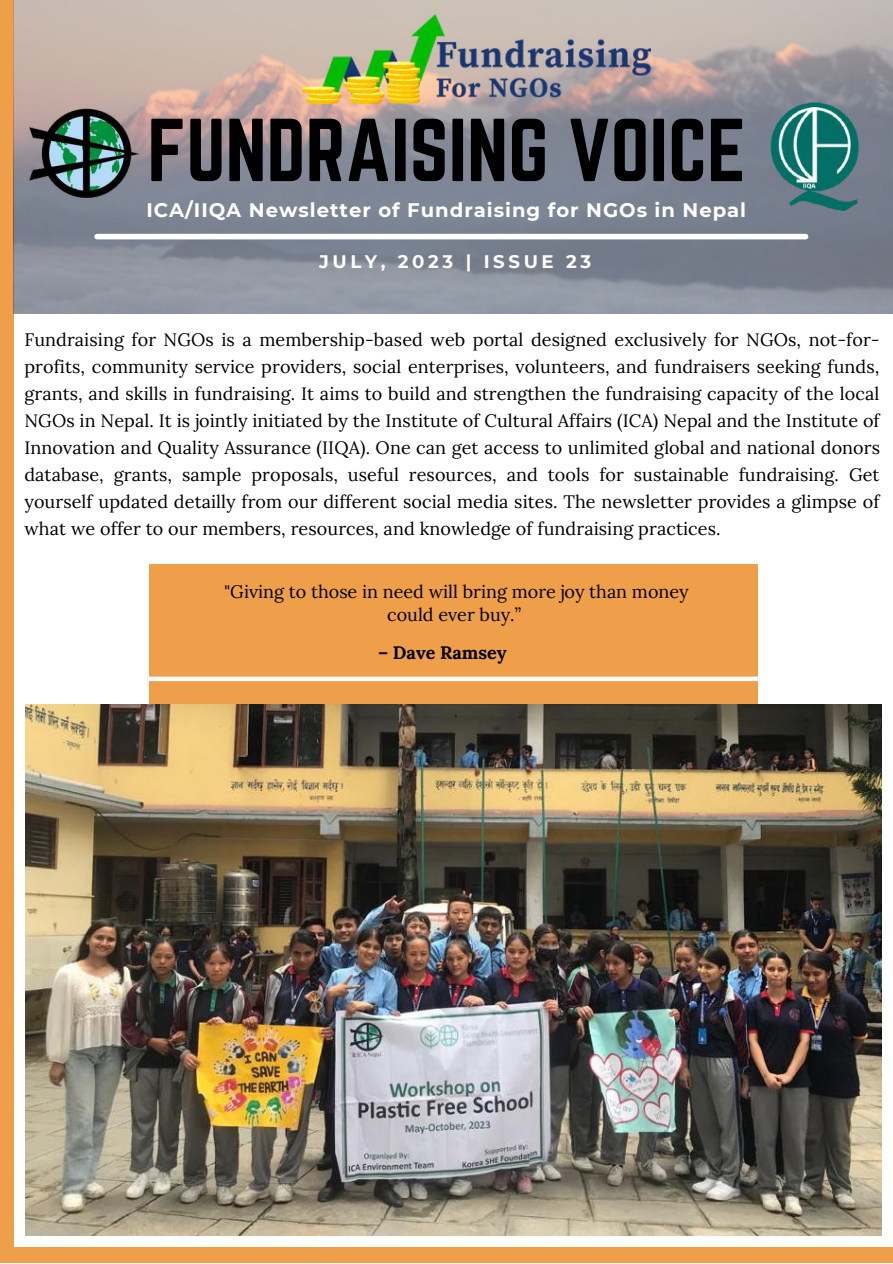
<style>
.page{position:relative;width:893px;height:1264px;background:#fff}
.page>*{position:absolute;margin:0;border:0;box-sizing:border-box;transform-origin:0 0}
.t1{font:78px "Norwester";color:#000}
.t2{font:700 19.65px "Montserrat";letter-spacing:.05em;color:#fff}
.t3{font:700 18.15px "Montserrat";letter-spacing:.2em;color:#fff}
.t4{font:18px/27px "Lora";color:#000;text-align:justify}
.t5{font:700 18px "Lora";color:#000}
</style>
<div class="page">
<div style="left:0;top:0;width:13px;height:1262px;background:#ef9e4a"></div>
<img style="left:14px;top:0;width:878px;height:313px">
<img style="left:303px;top:14px;width:347px;height:90px">
<img style="left:762px;top:100px;width:108px;height:110px">
<img style="left:24px;top:104px;width:116px;height:98px">
<div style="left:97px;top:234px;width:708px;height:5px;background:#fff"></div>
<div style="left:149px;top:564px;width:608px;height:191px;background:#ef9e4a"></div>
<div style="left:11px;top:1247px;width:881px;height:15px;background:#ef9e4a"></div>
<div style="left:128px;top:676px;width:716px;height:5px;background:#fff"></div>
<img style="left:25px;top:704px;width:856px;height:531px">
<h1 class="t1" style="left:147px;top:103px;width:600px">FUNDRAISING VOICE</h1>
<p class="t2" style="left:146px;top:197px;width:601px">ICA/IIQA Newsletter of Fundraising for NGOs in Nepal</p>
<p class="t3" style="left:319px;top:250px;width:274px">JULY, 2023 | ISSUE 23</p>
<p class="t4" style="left:24px;top:325px;width:857px">Fundraising for NGOs is a membership-based web portal designed exclusively for NGOs, not-for&shy;profits, community service providers, social enterprises, volunteers, and fundraisers seeking funds, grants, and skills in fundraising. It aims to build and strengthen the fundraising capacity of the local NGOs in Nepal. It is jointly initiated by the Institute of Cultural Affairs (ICA) Nepal and the Institute of Innovation and Quality Assurance (IIQA). One can get access to unlimited global and national donors database, grants, sample proposals, useful resources, and tools for sustainable fundraising. Get yourself updated detailly from our different social media sites. The newsletter provides a glimpse of what we offer to our members, resources, and knowledge of fundraising practices.</p>
<p class="t4" style="left:224px;top:580px;width:466px;line-height:22.5px;text-align:center">"Giving to those in need will bring more joy than money could ever buy.”</p>
<p class="t5" style="left:378px;top:640px;width:130px">– Dave Ramsey</p>
</div>
